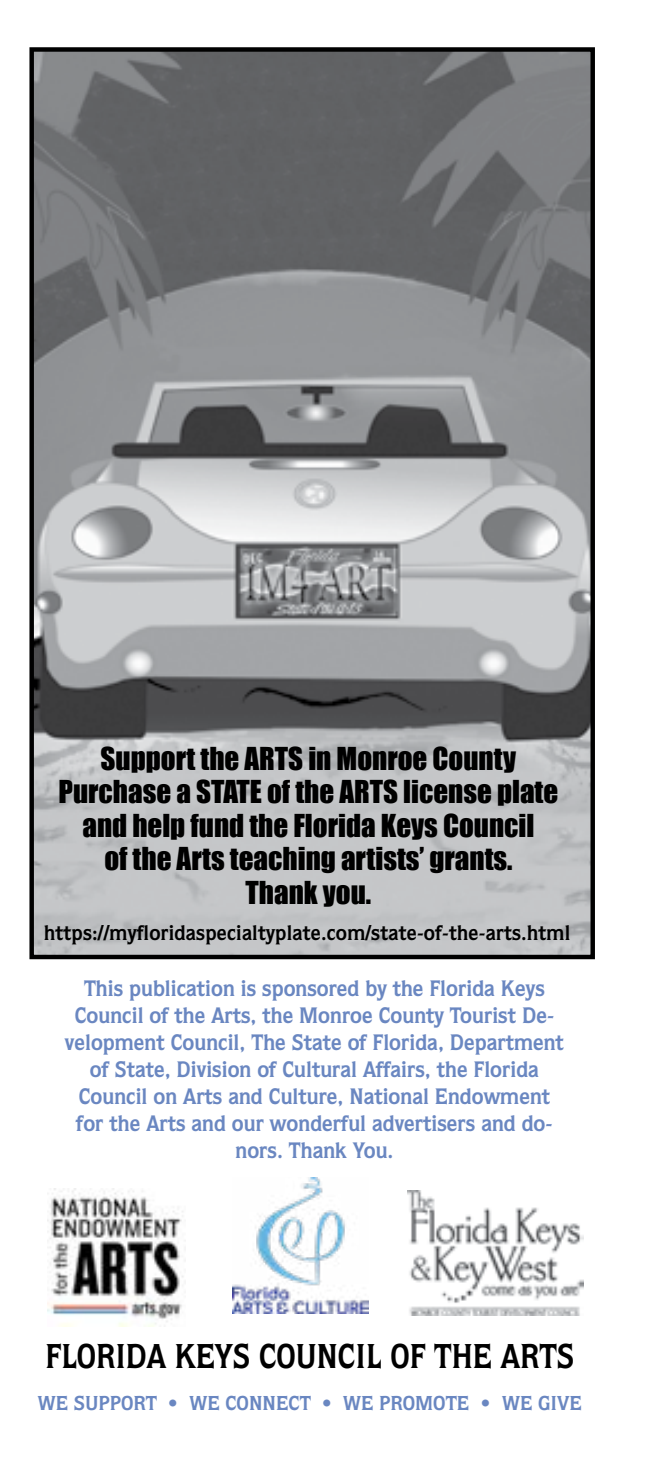
<style>
.page{position:relative;width:648px;height:1458px;background:#fff}
.page>*{position:absolute;margin:0;border:0;box-sizing:border-box;transform-origin:0 0}
.t1{font:700 34.65px "Quorum Std";color:#000;scale:.91 1}
.t2{font:29.03px/33.5px "Impact";color:#000;text-align:center}
.t3{font:700 22.5px/27px "Quorum Std";color:#6a87c1;text-align:center;scale:.95 1}
.t4{font:700 21.15px "Quorum Std";letter-spacing:.01em;color:#000;scale:.95 1}
.t5{font:700 20.25px "Quorum Std";color:#6a87c1}
</style>
<div class="page">
<img style="left:233px;top:1177px;width:136px;height:136px">
<img style="left:48px;top:1189px;width:138px;height:138px">
<img style="left:408px;top:1190px;width:175px;height:125px">
<img style="left:34px;top:52px;width:556px;height:902px">
<div style="left:29px;top:47px;width:566px;height:912px;border:4px solid #000"></div>
<p class="t2" style="left:59px;top:741px;width:501px">Support the ARTS in Monroe County<br>Purchase a STATE of the ARTS license plate and help fund the Florida Keys Council<br>of the Arts teaching artists’ grants.<br>Thank you.</p>
<p class="t4" style="left:44px;top:920px;width:555px">https://myfloridaspecialtyplate.com/state-of-the-arts.html</p>
<p class="t3" style="left:65px;top:975px;width:527px">This publication is sponsored by the Florida Keys Council of the Arts, the Monroe County Tourist De&shy;velopment Council, The State of Florida, Department of State, Division of Cultural Affairs, the Florida Council on Arts and Culture, National Endowment for the Arts and our wonderful advertisers and do&shy;nors. Thank You.</p>
<p class="t1" style="left:45px;top:1336px;width:583px">FLORIDA KEYS COUNCIL OF THE ARTS</p>
<h2 class="t5" style="left:38px;top:1391px;width:546px">WE SUPPORT • WE CONNECT • WE PROMOTE • WE GIVE</h2>
</div>
